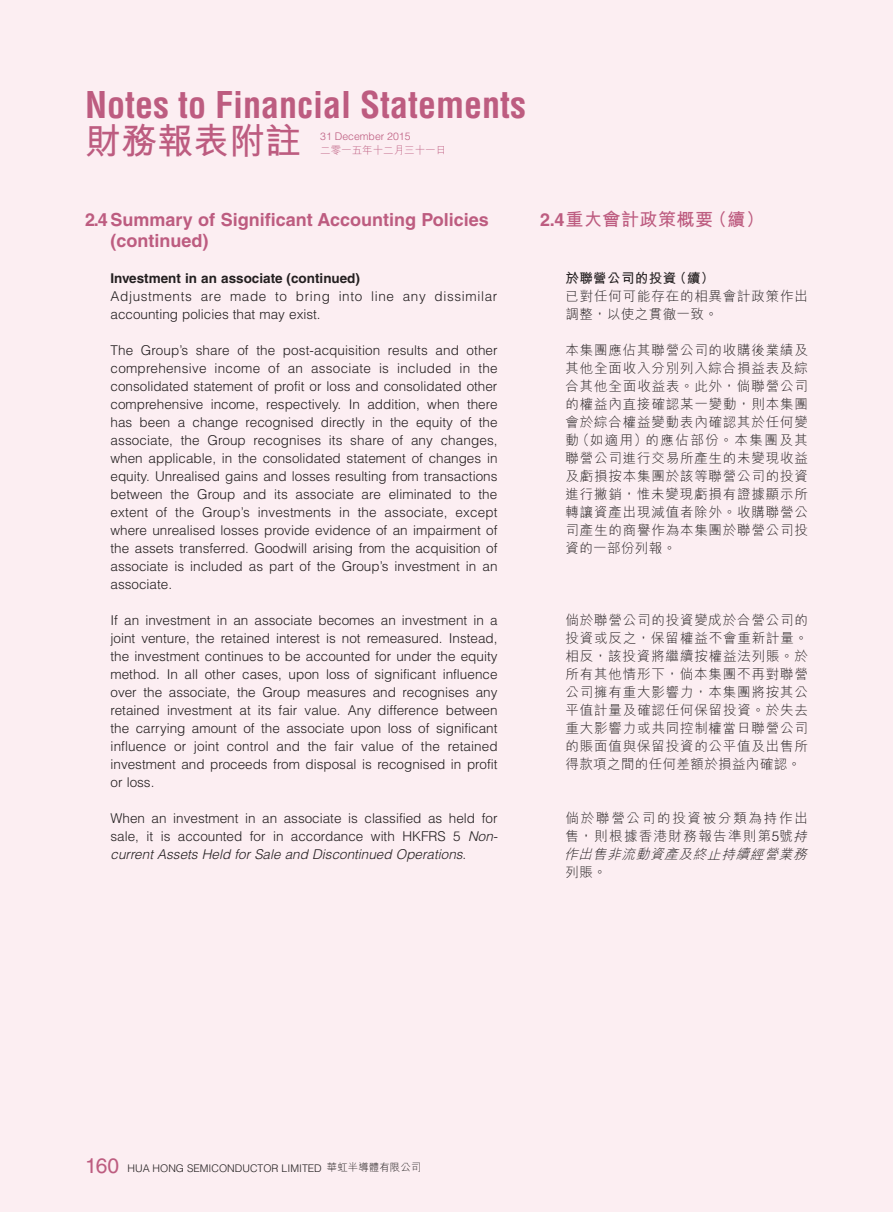
<style>
.page{position:relative;width:893px;height:1212px;background:#fceef2}
.page>*{position:absolute;margin:0;border:0;box-sizing:border-box;transform-origin:0 0}
.t1{font:700 condensed 36px "Helvetica LT Std";color:#bd5c80}
.t2{font:700 36px "M Hei HK";color:#bd5c80}
.t3{font:700 18px/21.6px "Helvetica LT Std";color:#bd5c80}
.t4{font:700 18px "M Hei HK";letter-spacing:.03em;color:#bd5c80}
.t5{font:300 13.5px/18px "Helvetica LT Std";color:#231f20;text-align:justify}
.t6{font:300 13.5px/18px "M Hei HK";letter-spacing:.06em;color:#231f20;text-align:justify}
.t7{font:300 13.5px/18px "Helvetica LT Std";letter-spacing:.045em;color:#231f20}
.t8{font:300 13.5px/18px "M Hei HK";letter-spacing:.13em;color:#231f20}
.t9{font:700 13.5px "Helvetica LT Std";color:#231f20}
.t10{font:700 13.5px "M Hei HK";letter-spacing:.03em;color:#231f20}
.t11{font:300 10.5px "Helvetica LT Std";color:#231f20}
.t12{font:300 10.5px "Helvetica LT Std";color:#bd5c80}
.t13{font:300 10.5px "M Hei HK";color:#bd5c80}
.s1{font-style:italic}
.s2{font-family:"Helvetica LT Std"}
.s3{font-weight:400;font-size:21px;color:#bd5c80}
.s4{font-family:"M Hei HK"}
</style>
<div class="page">
<h1 class="t1" style="left:85px;top:83px;width:443px">Notes to Financial Statements</h1>
<h1 class="t2" style="left:85px;top:115px;width:217px">財務報表附註</h1>
<p class="t12" style="left:320px;top:129px;width:92px">31 December 2015</p>
<p class="t13" style="left:320px;top:143px;width:127px">二零一五年十二月三十一日</p>
<h2 class="t3" style="left:111px;top:208px;width:380px;text-indent:-26px">2.4Summary of Significant Accounting Policies (continued)</h2>
<p class="t9" style="left:111px;top:270px;width:251px">Investment in an associate (continued)</p>
<p class="t7" style="left:111px;top:287px;width:388px">Adjustments are made to bring into line any dissimilar accounting policies that may exist.</p>
<p class="t5" style="left:111px;top:341px;width:389px">The Group’s share of the post-acquisition results and other comprehensive income of an associate is included in the consolidated statement of profit or loss and consolidated other comprehensive income, respectively. In addition, when there has been a change recognised directly in the equity of the associate, the Group recognises its share of any changes, when applicable, in the consolidated statement of changes in equity. Unrealised gains and losses resulting from transactions between the Group and its associate are eliminated to the extent of the Group’s investments in the associate, except where unrealised losses provide evidence of an impairment of the assets transferred. Goodwill arising from the acquisition of associate is included as part of the Group’s investment in an associate.</p>
<p class="t5" style="left:111px;top:611px;width:389px">If an investment in an associate becomes an investment in a joint venture, the retained interest is not remeasured. Instead, the investment continues to be accounted for under the equity method. In all other cases, upon loss of significant influence over the associate, the Group measures and recognises any retained investment at its fair value. Any difference between the carrying amount of the associate upon loss of significant influence or joint control and the fair value of the retained investment and proceeds from disposal is recognised in profit or loss.</p>
<p class="t5" style="left:111px;top:809px;width:389px">When an investment in an associate is classified as held for sale, it is accounted for in accordance with HKFRS 5 <span class="s1">Non&shy;current Assets Held for Sale and Discontinued Operations</span>.</p>
<h2 class="t4" style="left:540px;top:206px;width:226px"><span class="s2">2.4</span> 重大會計政策概要（續）</h2>
<p class="t10" style="left:566px;top:268px;width:150px">於聯營公司的投資（續）</p>
<p class="t6" style="left:566px;top:287px;width:244px">已對任何可能存在的相異會計政策作出調整，以使之貫徹一致。</p>
<p class="t6" style="left:566px;top:341px;width:244px">本集團應佔其聯營公司的收購後業績及其他全面收入分別列入綜合損益表及綜合其他全面收益表。此外，倘聯營公司的權益內直接確認某一變動，則本集團會於綜合權益變動表內確認其於任何變動（如適用）的應佔部份。本集團及其聯營公司進行交易所產生的未變現收益及虧損按本集團於該等聯營公司的投資進行撇銷，惟未變現虧損有證據顯示所轉讓資產出現減值者除外。收購聯營公司產生的商譽作為本集團於聯營公司投資的一部份列報。</p>
<p class="t6" style="left:566px;top:611px;width:244px">倘於聯營公司的投資變成於合營公司的投資或反之，保留權益不會重新計量。相反，該投資將繼續按權益法列賬。於所有其他情形下，倘本集團不再對聯營公司擁有重大影響力，本集團將按其公平值計量及確認任何保留投資。於失去重大影響力或共同控制權當日聯營公司的賬面值與保留投資的公平值及出售所得款項之間的任何差額於損益內確認。</p>
<p class="t8" style="left:564px;top:809px;width:249px">倘於聯營公司的投資被分類為持作出售，則根據香港財務報告準則第<span class="s2">5</span>號<span class="s1">持作出售非流動資產及終止持續經營業務</span></p>
<p class="t6" style="left:566px;top:863px;width:43px">列賬。</p>
<p class="t11" style="left:85px;top:1161px;width:338px"><span class="s3">160</span> HUA HONG SEMICONDUCTOR LIMITED <span class="s4">華虹半導體有限公司</span></p>
</div>
